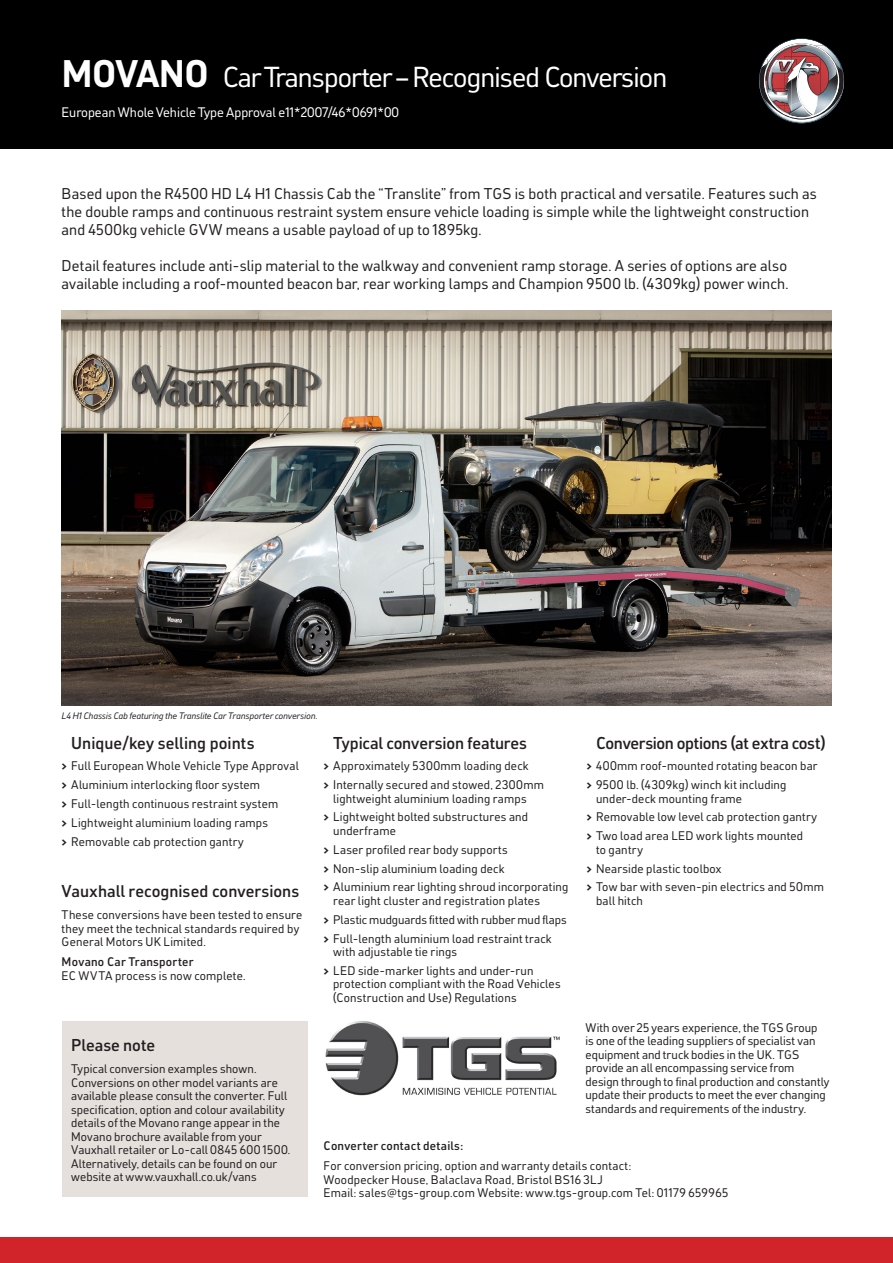
<style>
.page{position:relative;width:893px;height:1263px;background:#fff}
.page>*{position:absolute;margin:0;border:0;box-sizing:border-box;transform-origin:0 0}
.t1{font:27.75px "Vauxhall";letter-spacing:-.03em;color:#fff}
.t2{font:500 16.5px "Vauxhall";color:#231f20}
.t3{font:500 16.5px "Vauxhall";letter-spacing:-.02em;color:#231f20}
.t4{font:15px/18px "Vauxhall";letter-spacing:.01em;color:#231f20}
.t5{font:13.2px "Vauxhall";color:#fff}
.t6{font:12px/13.5px "Vauxhall";letter-spacing:.015em;color:#231f20}
.t7{font:500 12px "Vauxhall";letter-spacing:.02em;color:#231f20}
.t8{font:italic 9px "Vauxhall";letter-spacing:-.005em;color:#231f20}
.s1{font-weight:700;font-size:36.9px}
.s2{font-weight:700}
</style>
<div class="page">
<img style="left:62px;top:310px;width:769px;height:396px">
<img style="left:325px;top:1021px;width:235px;height:75px">
<div style="left:0;top:0;width:893px;height:149px;background:#000001"></div>
<div style="left:0;top:1237px;width:893px;height:26px;background:#d1232a"></div>
<svg style="left:759px;top:38px;width:85px;height:85px"></svg>
<div style="left:62px;top:1022px;width:245px;height:175px;background:#e5e0dc"></div>
<h1 class="t1" style="left:62px;top:59px;width:607px"><span class="s1">MOVANO</span> Car Transporter – Recognised Conversion</h1>
<p class="t5" style="left:62px;top:103px;width:339px">European Whole Vehicle Type Approval e11*2007/46*0691*00</p>
<p class="t4" style="left:62px;top:184px;width:757px">Based upon the R4500 HD L4 H1 Chassis Cab the “Translite” from TGS is both practical and versatile. Features such as the double ramps and continuous restraint system ensure vehicle loading is simple while the lightweight construction and 4500kg vehicle GVW means a usable payload of up to 1895kg.</p>
<p class="t4" style="left:62px;top:256px;width:728px">Detail features include anti-slip material to the walkway and convenient ramp storage. A series of options are also available including a roof-mounted beacon bar, rear working lamps and Champion 9500 lb. (4309kg) power winch.</p>
<p class="t8" style="left:62px;top:710px;width:257px">L4 H1 Chassis Cab featuring the Translite Car Transporter conversion.</p>
<h2 class="t2" style="left:71px;top:732px;width:185px">Unique/key selling points</h2>
<p class="t6" style="left:62px;top:756px;width:239px;line-height:18.8px"><span class="s2">&gt;</span> Full European Whole Vehicle Type Approval <span class="s2">&gt;</span> Aluminium interlocking floor system<br><span class="s2">&gt;</span> Full-length continuous restraint system<br><span class="s2">&gt;</span> Lightweight aluminium loading ramps<br><span class="s2">&gt;</span> Removable cab protection gantry</p>
<h2 class="t2" style="left:62px;top:881px;width:239px">Vauxhall recognised conversions</h2>
<p class="t6" style="left:62px;top:908px;width:242px">These conversions have been tested to ensure they meet the technical standards required by<br>General Motors UK Limited.</p>
<p class="t7" style="left:62px;top:954px;width:133px">Movano Car Transporter</p>
<p class="t6" style="left:62px;top:968px;width:185px">EC WVTA process is now complete.</p>
<h2 class="t2" style="left:333px;top:732px;width:195px">Typical conversion features</h2>
<p class="t6" style="left:324px;top:756px;width:222px;line-height:18.8px"><span class="s2">&gt;</span> Approximately 5300mm loading deck<br><span class="s2">&gt;</span> Internally secured and stowed, 2300mm</p>
<p class="t6" style="left:324px;top:789px;width:206px;line-height:18.8px;text-align:right">lightweight aluminium loading ramps<br><span class="s2">&gt;</span> Lightweight bolted substructures and</p>
<p class="t6" style="left:324px;top:821px;width:246px;line-height:18.8px;text-indent:10px">underframe<br><span class="s2">&gt;</span> Laser profiled rear body supports<br><span class="s2">&gt;</span> Non-slip aluminium loading deck<br><span class="s2">&gt;</span> Aluminium rear lighting shroud incorporating</p>
<p class="t6" style="left:324px;top:891px;width:244px;line-height:18.8px;text-indent:10px">rear light cluster and registration plates<br><span class="s2">&gt;</span> Plastic mudguards fitted with rubber mud flaps <span class="s2">&gt;</span> Full-length aluminium load restraint track</p>
<p class="t6" style="left:324px;top:942px;width:211px;line-height:18.8px;text-indent:10px">with adjustable tie rings<br><span class="s2">&gt;</span> LED side-marker lights and under-run</p>
<p class="t6" style="left:333px;top:977px;width:229px">protection compliant with the Road Vehicles (Construction and Use) Regulations</p>
<h2 class="t3" style="left:596px;top:732px;width:231px">Conversion options (at extra cost)</h2>
<p class="t6" style="left:586px;top:756px;width:233px;line-height:18.8px"><span class="s2">&gt;</span> 400mm roof-mounted rotating beacon bar <span class="s2">&gt;</span> 9500 lb. (4309kg) winch kit including</p>
<p class="t6" style="left:586px;top:789px;width:232px;line-height:18.8px;text-indent:10px">under-deck mounting frame<br><span class="s2">&gt;</span> Removable low level cab protection gantry <span class="s2">&gt;</span> Two load area LED work lights mounted</p>
<p class="t6" style="left:586px;top:840px;width:239px;line-height:18.8px;text-indent:10px">to gantry<br><span class="s2">&gt;</span> Nearside plastic toolbox<br><span class="s2">&gt;</span> Tow bar with seven-pin electrics and 50mm</p>
<p class="t6" style="left:596px;top:893px;width:49px">ball hitch</p>
<h2 class="t2" style="left:71px;top:1034px;width:85px">Please note</h2>
<p class="t6" style="left:71px;top:1062px;width:221px">Typical conversion examples shown.<br>Conversions on other model variants are available please consult the converter. Full specification, option and colour availability details of the Movano range appear in the Movano brochure available from your Vauxhall retailer or Lo-call 0845 600 1500.<br>Alternatively, details can be found on our website at www.vauxhall.co.uk/vans</p>
<p class="t6" style="left:585px;top:1020px;width:245px">With over 25 years experience, the TGS Group<br>is one of the leading suppliers of specialist van equipment and truck bodies in the UK. TGS provide an all encompassing service from design through to final production and constantly update their products to meet the ever changing standards and requirements of the industry.</p>
<p class="t7" style="left:324px;top:1138px;width:141px">Converter contact details:</p>
<p class="t6" style="left:324px;top:1159px;width:406px">For conversion pricing, option and warranty details contact:<br>Woodpecker House, Balaclava Road, Bristol BS16 3LJ<br>Email: sales@tgs-group.com Website: www.tgs-group.com Tel: 01179 659965</p>
</div>
